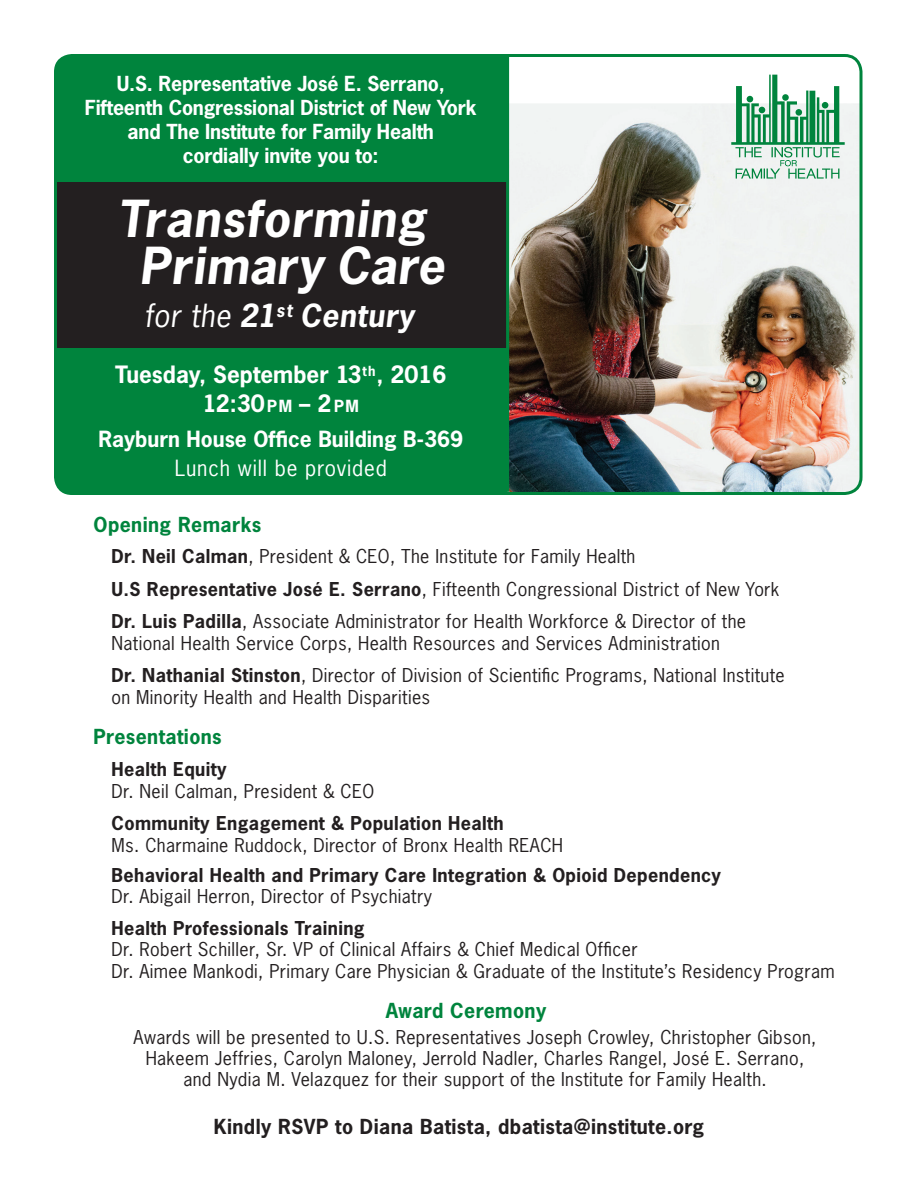
<style>
.page{position:relative;width:918px;height:1188px;background:#fff}
.page>*{position:absolute;margin:0;border:0;box-sizing:border-box;transform-origin:0 0}
.t1{font:italic 700 48px/46.8px "News Gothic Std";letter-spacing:.02em;color:#fff;text-align:center}
.t2{font:italic 700 30px "News Gothic Std";letter-spacing:.02em;color:#fff}
.t3{font:700 22.5px "News Gothic Std";color:#fff}
.t4{font:700 21px "News Gothic Std";color:#fff}
.t5{font:21px "News Gothic Std";letter-spacing:.04em;color:#fff}
.t6{font:700 19.5px/24px "News Gothic Std";letter-spacing:-.01em;color:#fff;text-align:center}
.t7{font:700 19.5px "News Gothic Std";letter-spacing:.02em;color:#231f20}
.t8{font:700 19.5px "News Gothic Std";letter-spacing:.02em;color:#00843d}
.t9{font:18px/22.5px "News Gothic Std";letter-spacing:.02em;color:#231f20}
.t10{font:700 18px/21px "News Gothic Std";letter-spacing:.02em;color:#231f20}
.s1{font-weight:400}
.s2{font-size:15.75px}
.s3{font-weight:700}
</style>
<div class="page">
<img style="left:508px;top:54px;width:355px;height:441px">
<div style="left:54px;top:54px;width:454px;height:441px;background:#00843d"></div>
<svg style="left:731px;top:75px;width:114px;height:104px"></svg>
<div style="left:54px;top:182px;width:454px;height:166px;background:#231f20"></div>
<hr style="left:506px;top:54px;width:3px;height:438px;background:#00843d">
<hr style="left:54px;top:85px;width:3px;height:379px;background:#00843d">
<p class="t6" style="left:85px;top:71px;width:393px">U.S. Representative José E. Serrano,<br>Fifteenth Congressional District of New York</p>
<p class="t6" style="left:128px;top:119px;width:308px">and The Institute for Family Health</p>
<p class="t6" style="left:183px;top:143px;width:197px">cordially invite you to:</p>
<p class="t1" style="left:118px;top:196px;width:328px">Transforming<br>Primary Care</p>
<p class="t2" style="left:144px;top:296px;width:271px"><span class="s1">for the</span> 21<sup>st</sup> Century</p>
<p class="t3" style="left:115px;top:360px;width:333px">Tuesday, September 13<sup>th</sup>, 2016</p>
<p class="t3" style="left:203px;top:388px;width:158px">12:30<span class="s2">pm</span> – 2 <span class="s2">pm</span></p>
<p class="t4" style="left:98px;top:426px;width:366px">Rayburn House Office Building B-369</p>
<p class="t5" style="left:175px;top:454px;width:214px">Lunch will be provided</p>
<p class="t8" style="left:94px;top:511px;width:169px">Opening Remarks</p>
<p class="t9" style="left:112px;top:545px;width:525px"><span class="s3">Dr. Neil Calman</span>, President &amp; CEO, The Institute for Family Health</p>
<p class="t9" style="left:112px;top:578px;width:669px"><span class="s3">U.S Representative José E. Serrano</span>, Fifteenth Congressional District of New York</p>
<p class="t9" style="left:112px;top:610px;width:636px"><span class="s3">Dr. Luis Padilla</span>, Associate Administrator for Health Workforce &amp; Director of the<br>National Health Service Corps, Health Resources and Services Administration</p>
<p class="t9" style="left:112px;top:664px;width:675px"><span class="s3">Dr. Nathanial Stinston</span>, Director of Division of Scientific Programs, National Institute on Minority Health and Health Disparities</p>
<p class="t8" style="left:94px;top:724px;width:130px">Presentations</p>
<p class="t9" style="left:112px;top:757px;width:264px"><span class="s3">Health Equity<br></span>Dr. Neil Calman, President &amp; CEO</p>
<p class="t9" style="left:112px;top:811px;width:453px"><span class="s3">Community Engagement &amp; Population Health<br></span>Ms. Charmaine Ruddock, Director of Bronx Health REACH</p>
<p class="t10" style="left:112px;top:865px;width:611px">Behavioral Health and Primary Care Integration &amp; Opioid Dependency<br><span class="s1">Dr. Abigail Herron, Director of Psychiatry</span></p>
<p class="t9" style="left:112px;top:917px;width:725px;line-height:21.8px"><span class="s3">Health Professionals Training<br></span>Dr. Robert Schiller, Sr. VP of Clinical Affairs &amp; Chief Medical Officer<br>Dr. Aimee Mankodi, Primary Care Physician &amp; Graduate of the Institute’s Residency Program</p>
<p class="t8" style="left:386px;top:998px;width:162px">Award Ceremony</p>
<p class="t9" style="left:134px;top:1026px;width:684px;line-height:21px;text-align:center">Awards will be presented to U.S. Representatives Joseph Crowley, Christopher Gibson,<br>Hakeem Jeffries, Carolyn Maloney, Jerrold Nadler, Charles Rangel, José E. Serrano, and Nydia M. Velazquez for their support of the Institute for Family Health.</p>
<p class="t7" style="left:214px;top:1114px;width:492px">Kindly RSVP to Diana Batista, dbatista@institute.org</p>
</div>
